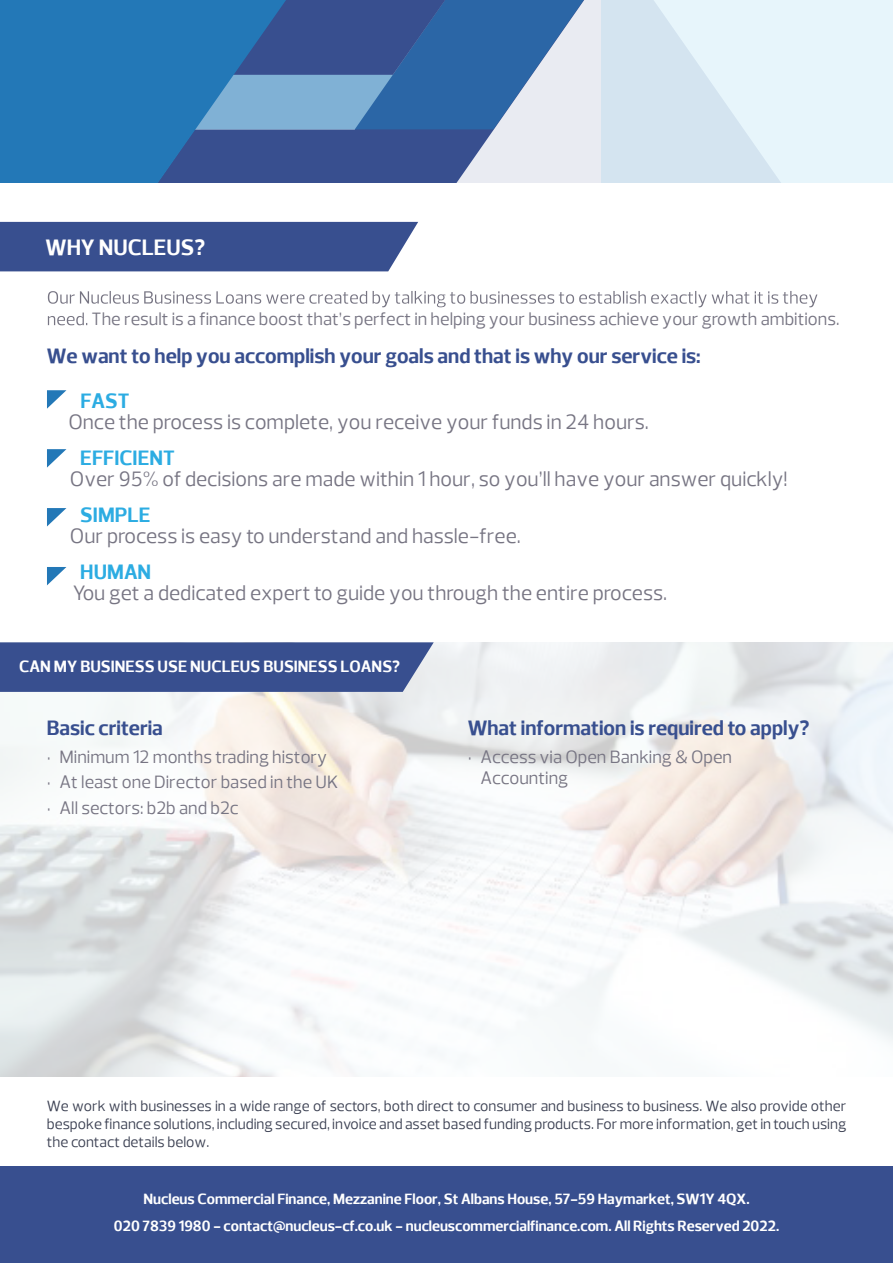
<style>
.page{position:relative;width:893px;height:1263px;background:#fff}
.page>*{position:absolute;margin:0;border:0;box-sizing:border-box;transform-origin:0 0}
.t1{font:700 22.5px "Prelo W01";color:#fff}
.t2{font:21px "Prelo W01";color:#777583}
.t3{font:700 21px "Prelo W01";color:#384f8f}
.t4{font:700 21px "Prelo W01";color:#2cace2}
.t5{font:18px/21.6px "Prelo W01";color:#777583}
.t6{font:700 16.5px "Prelo W01";color:#fff}
.t7{font:15px/18px "Prelo W01";color:#3b4052;text-align:justify}
.t8{font:700 15px/26.8px "Prelo W01";color:#fff;text-align:center}
</style>
<div class="page">
<svg style="left:286px;top:129px;width:298px;height:54px;background:#7888b3"></svg>
<div style="left:0;top:222px;width:418px;height:49px;background:#384f8f"></div>
<svg style="left:0;top:642px;width:434px;height:50px;background:#405693"></svg>
<svg style="left:48px;top:291px;width:769px;height:16px"></svg>
<svg style="left:48px;top:313px;width:39px;height:12px"></svg>
<svg style="left:47px;top:390px;width:19px;height:19px"></svg>
<svg style="left:47px;top:449px;width:19px;height:19px"></svg>
<svg style="left:47px;top:508px;width:19px;height:19px"></svg>
<svg style="left:47px;top:567px;width:19px;height:19px"></svg>
<div style="left:0;top:1166px;width:893px;height:97px;background:#384f8f"></div>
<svg style="left:286px;top:0;width:315px;height:129px;background:#6e97c2"></svg>
<div style="left:601px;top:0;width:292px;height:186px;background:linear-gradient(to right,#d3e3ef,#ecfafe)"></div>
<svg style="left:286px;top:0;width:159px;height:75px;background:#365392"></svg>
<svg style="left:0;top:0;width:286px;height:183px;background:#2c76b3"></svg>
<div style="left:0;top:184px;width:892px;height:11px;background:#fff"></div>
<h1 class="t1" style="left:46px;top:235px;width:161px">WHY NUCLEUS?</h1>
<p class="t5" style="left:92px;top:308px;width:749px">The result is a finance boost that’s perfect in helping your business achieve your growth ambitions.</p>
<h2 class="t3" style="left:47px;top:345px;width:655px">We want to help you accomplish your goals and that is why our service is:</h2>
<h2 class="t4" style="left:80px;top:390px;width:51px">FAST</h2>
<h2 class="t2" style="left:68px;top:411px;width:582px">Once the process is complete, you receive your funds in 24 hours.</h2>
<h2 class="t4" style="left:80px;top:447px;width:96px">EFFICIENT</h2>
<h2 class="t2" style="left:70px;top:468px;width:719px">Over 95% of decisions are made within 1 hour, so you’ll have your answer quickly!</h2>
<h2 class="t4" style="left:80px;top:504px;width:72px">SIMPLE</h2>
<h2 class="t2" style="left:70px;top:525px;width:453px">Our process is easy to understand and hassle-free.</h2>
<h2 class="t4" style="left:80px;top:561px;width:72px">HUMAN</h2>
<h2 class="t2" style="left:73px;top:582px;width:596px">You get a dedicated expert to guide you through the entire process.</h2>
<p class="t6" style="left:19px;top:657px;width:382px">CAN MY BUSINESS USE NUCLEUS BUSINESS LOANS?</p>
<h2 class="t3" style="left:47px;top:716px;width:118px">Basic criteria</h2>
<p class="t5" style="left:47px;top:746px;width:282px">• Minimum 12 months trading history</p>
<p class="t5" style="left:47px;top:772px;width:293px">• At least one Director based in the UK</p>
<p class="t5" style="left:47px;top:797px;width:193px">• All sectors: b2b and b2c</p>
<h2 class="t3" style="left:468px;top:716px;width:343px">What information is required to apply?</h2>
<p class="t5" style="left:480px;top:746px;width:253px;text-indent:-13px">• Access via Open Banking &amp; Open<br>Accounting</p>
<p class="t7" style="left:47px;top:1096px;width:801px">We work with businesses in a wide range of sectors, both direct to consumer and business to business. We also provide other bespoke finance solutions, including secured, invoice and asset based funding products. For more information, get in touch using the contact details below.</p>
<p class="t8" style="left:114px;top:1186px;width:667px">Nucleus Commercial Finance, Mezzanine Floor, St Albans House, 57-59 Haymarket, SW1Y 4QX.<br>020 7839 1980 - contact@nucleus-cf.co.uk - nucleuscommercialfinance.com. All Rights Reserved 2022.</p>
</div>
